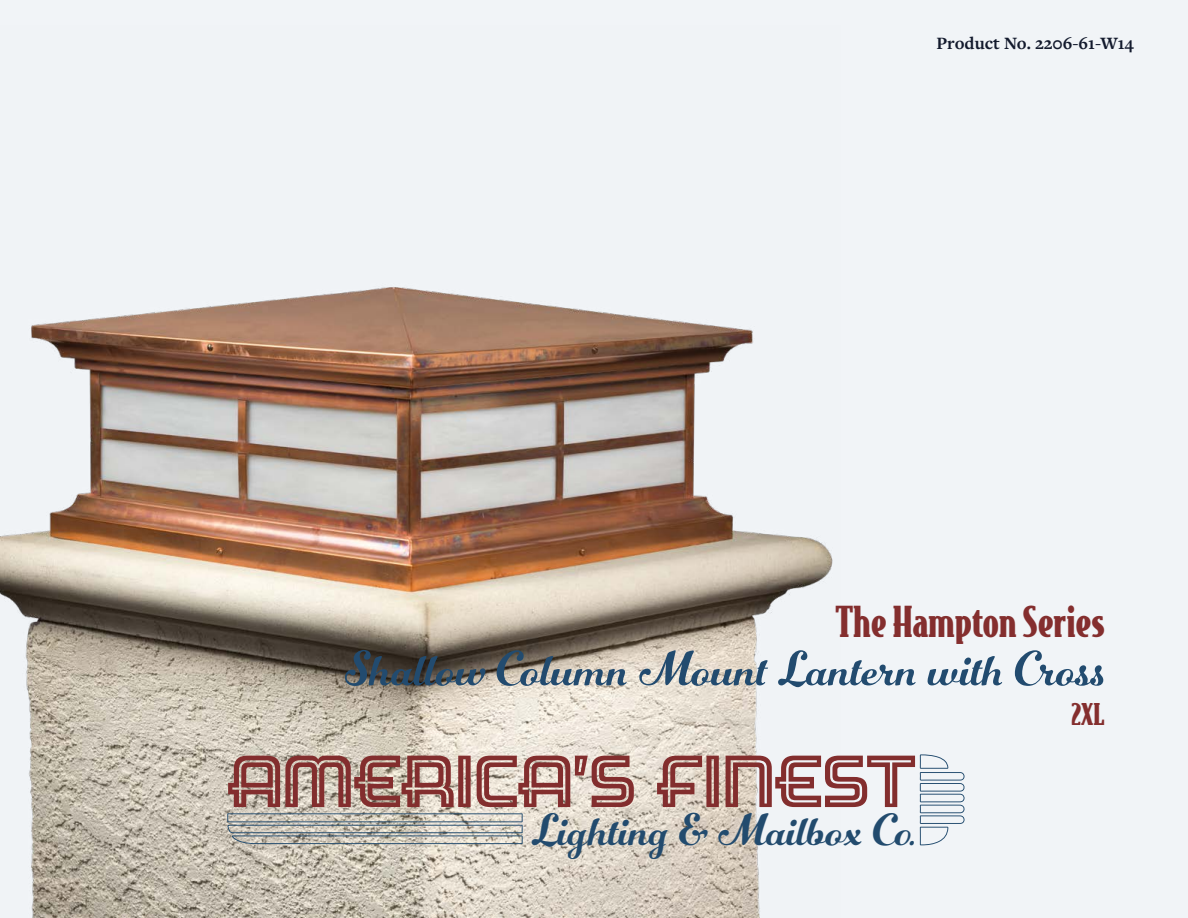
<style>
.page{position:relative;width:1188px;height:918px;background:#f1f4f7}
.page>*{position:absolute;margin:0;border:0;box-sizing:border-box;transform-origin:0 0}
.t1{font:70.8px "Hotel";letter-spacing:-.005em;color:#832e2e}
.t2{font:51px "Number Five Smooth";color:#224b6f}
.t3{font:46.95px "Number Five Smooth";color:#224b6e}
.t4{font:900 40.5px "Bodega Serif";color:#842e2e}
.t5{font:900 28.5px "Bodega Serif";color:#842e2e}
.t6{font:700 18px "Freight Text Pro";color:#131a2d}
</style>
<div class="page">
<img style="left:0;top:287px;width:833px;height:631px">
<svg style="left:227px;top:813px;width:296px;height:31px;background:#b2b3ae"></svg>
<svg style="left:920px;top:754px;width:45px;height:91px"></svg>
<p class="t6" style="left:937px;top:31px;width:199px">Product No. 2206-61-W14</p>
<p class="t4" style="left:835px;top:595px;width:271px">The Hampton Series</p>
<p class="t2" style="left:345px;top:638px;width:761px">Shallow Column Mount Lantern with Cross</p>
<h1 class="t1" style="left:227px;top:744px;width:691px">AMERICA’S FINEST</h1>
<p class="t3" style="left:532px;top:801px;width:386px">Lighting &amp; Mailbox Co.</p>
<p class="t5" style="left:1071px;top:695px;width:35px">2XL</p>
</div>
